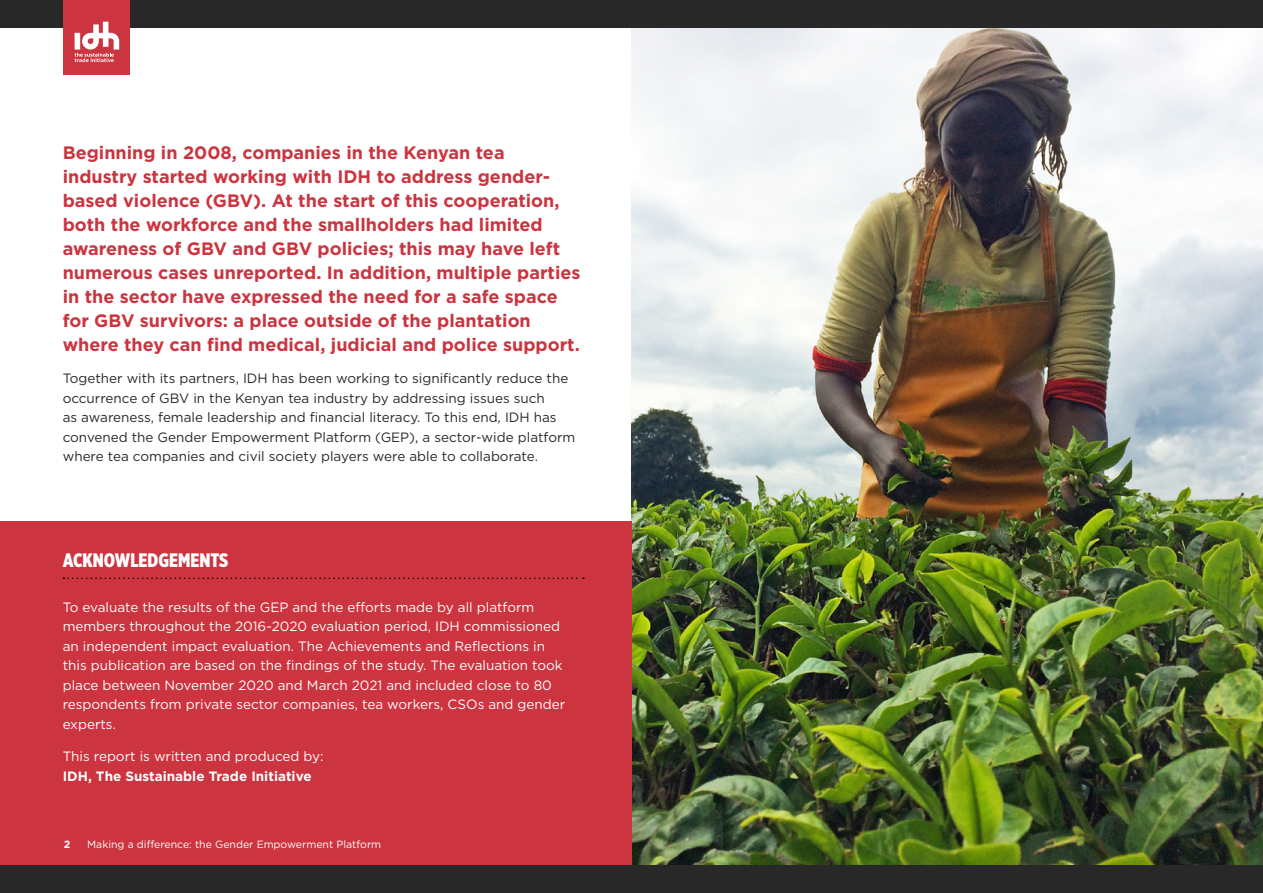
<style>
.page{position:relative;width:1263px;height:893px;background:#fff}
.page>*{position:absolute;margin:0;border:0;box-sizing:border-box;transform-origin:0 0}
.Header_2{font:900 19.5px "Gotham X Narrow";color:#fff}
.Body{font:700 18px/24px "Gotham";color:#cc343f}
.Body-2{font:13.5px/19.5px "Gotham";color:#fff}
.Body-3{font:13.5px/19.5px "Gotham";color:#292829}
.Body-4{font:10.5px "Gotham";color:#fff}
.Header_3{font:700 10.5px "Gotham";color:#fff}
.s1{font-weight:700}
</style>
<div class="page">
<img style="left:631px;top:27px;width:632px;height:839px">
<div style="left:0;top:521px;width:631px;height:346px;background:#cc343f"></div>
<svg style="left:63px;top:577px;width:521px;height:2px"></svg>
<div style="left:0;top:866px;width:1263px;height:27px;background:#292829"></div>
<div style="left:0;top:0;width:1263px;height:27px;background:#292829"></div>
<div style="left:64px;top:0;width:66px;height:74px;background:#cc343f"></div>
<svg style="left:75px;top:22px;width:44px;height:40px"></svg>
<p class="Body" style="left:63px;top:141px;width:519px">Beginning in 2008, companies in the Kenyan tea industry started working with IDH to address gender&shy;based violence (GBV). At the start of this cooperation, both the workforce and the smallholders had limited awareness of GBV and GBV policies; this may have left numerous cases unreported. In addition, multiple parties in the sector have expressed the need for a safe space for GBV survivors: a place outside of the plantation where they can find medical, judicial and police support.</p>
<p class="Body-3" style="left:63px;top:369px;width:514px">Together with its partners, IDH has been working to significantly reduce the occurrence of GBV in the Kenyan tea industry by addressing issues such<br>as awareness, female leadership and financial literacy. To this end, IDH has convened the Gender Empowerment Platform (GEP), a sector-wide platform where tea companies and civil society players were able to collaborate.</p>
<p class="Header_2" style="left:63px;top:548px;width:167px">ACKNOWLEDGEMENTS</p>
<p class="Body-2" style="left:63px;top:597px;width:504px">To evaluate the results of the GEP and the efforts made by all platform members throughout the 2016-2020 evaluation period, IDH commissioned an independent impact evaluation. The Achievements and Reflections in this publication are based on the findings of the study. The evaluation took place between November 2020 and March 2021 and included close to 80 respondents from private sector companies, tea workers, CSOs and gender experts.</p>
<p class="Body-2" style="left:63px;top:746px;width:262px">This report is written and produced by:<br><span class="s1">IDH, The Sustainable Trade Initiative</span></p>
<p class="Header_3" style="left:64px;top:837px;width:8px">2</p>
<p class="Body-4" style="left:87px;top:838px;width:296px">Making a difference: the Gender Empowerment Platform</p>
</div>
